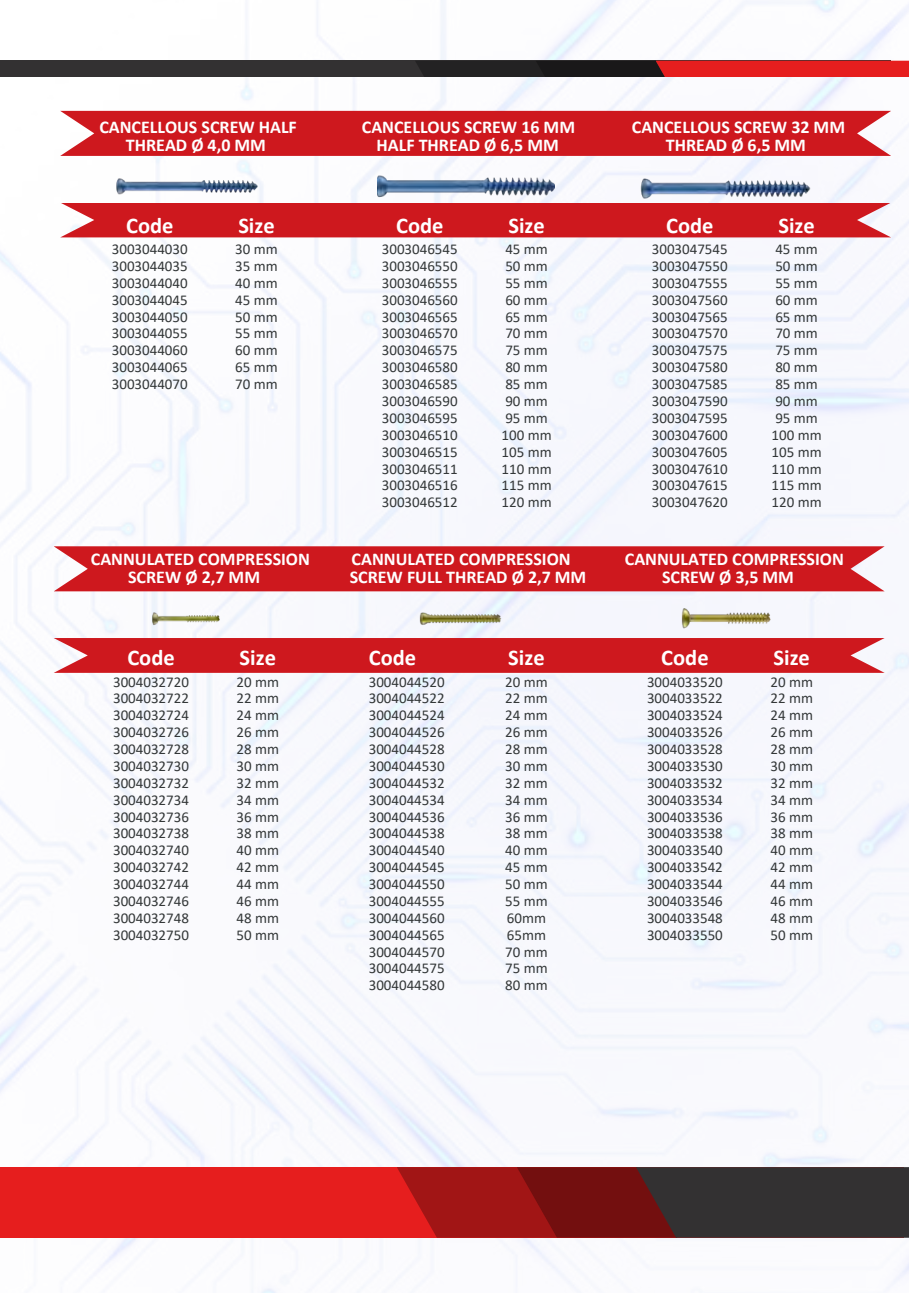
<style>
.page{position:relative;width:909px;height:1293px;background:#fff}
.page>*{position:absolute;margin:0;border:0;box-sizing:border-box;transform-origin:0 0}
.t1{font:700 22.5px "Calibri";color:#fff}
.t2{font:700 18px/18px "Calibri";color:#fff;text-align:center}
.t3{font:15px/16.8px "Calibri";color:#333738;text-align:justify}
</style>
<div class="page">
<img style="left:0;top:0;width:909px;height:1293px">
<div style="left:0;top:1167px;width:903px;height:70px;background:#e61e1e"></div>
<svg style="left:397px;top:1167px;width:512px;height:70px;background:#642122"></svg>
<div style="left:0;top:61px;width:891px;height:16px;background:#333132"></div>
<svg style="left:416px;top:61px;width:493px;height:16px"></svg>
<div style="left:60px;top:203px;width:831px;height:34px;background:#ce181e"></div>
<div style="left:60px;top:111px;width:831px;height:45px;background:#ce181e"></div>
<img style="left:113px;top:169px;width:147px;height:35px">
<img style="left:378px;top:169px;width:176px;height:35px">
<img style="left:638px;top:171px;width:178px;height:33px">
<svg style="left:54px;top:638px;width:831px;height:35px;background:#cf2228"></svg>
<div style="left:54px;top:546px;width:831px;height:45px;background:#ce181e"></div>
<img style="left:150px;top:609px;width:71px;height:18px">
<img style="left:680px;top:604px;width:92px;height:29px">
<img style="left:418px;top:601px;width:95px;height:35px">
<p class="t2" style="left:99px;top:119px;width:199px">CANCELLOUS SCREW HALF<br>THREAD Ø 4,0 MM</p>
<p class="t2" style="left:362px;top:119px;width:215px">CANCELLOUS SCREW 16 MM<br>HALF THREAD Ø 6,5 MM</p>
<p class="t2" style="left:632px;top:119px;width:215px">CANCELLOUS SCREW 32 MM<br>THREAD Ø 6,5 MM</p>
<h1 class="t1" style="left:126px;top:216px;width:49px">Code</h1>
<p class="t3" style="left:112px;top:242px;width:77px">3003044030<br>3003044035<br>3003044040<br>3003044045<br>3003044050<br>3003044055<br>3003044060<br>3003044065<br>3003044070</p>
<h1 class="t1" style="left:238px;top:216px;width:38px">Size</h1>
<p class="t3" style="left:235px;top:242px;width:44px">30 mm 35 mm 40 mm 45 mm 50 mm 55 mm 60 mm 65 mm 70 mm</p>
<h1 class="t1" style="left:396px;top:216px;width:49px">Code</h1>
<p class="t3" style="left:382px;top:242px;width:77px">3003046545<br>3003046550<br>3003046555<br>3003046560<br>3003046565<br>3003046570<br>3003046575<br>3003046580<br>3003046585<br>3003046590<br>3003046595<br>3003046510<br>3003046515<br>3003046511<br>3003046516<br>3003046512</p>
<h1 class="t1" style="left:508px;top:216px;width:38px">Size</h1>
<p class="t3" style="left:502px;top:242px;width:52px;text-align:left">45 mm<br>50 mm<br>55 mm<br>60 mm<br>65 mm<br>70 mm<br>75 mm<br>80 mm<br>85 mm<br>90 mm<br>95 mm<br>100 mm<br>105 mm<br>110 mm<br>115 mm<br>120 mm</p>
<h1 class="t1" style="left:666px;top:216px;width:49px">Code</h1>
<p class="t3" style="left:652px;top:242px;width:77px">3003047545<br>3003047550<br>3003047555<br>3003047560<br>3003047565<br>3003047570<br>3003047575<br>3003047580<br>3003047585<br>3003047590<br>3003047595<br>3003047600<br>3003047605<br>3003047610<br>3003047615<br>3003047620</p>
<h1 class="t1" style="left:778px;top:216px;width:38px">Size</h1>
<p class="t3" style="left:772px;top:242px;width:52px;text-align:left">45 mm<br>50 mm<br>55 mm<br>60 mm<br>65 mm<br>70 mm<br>75 mm<br>80 mm<br>85 mm<br>90 mm<br>95 mm<br>100 mm<br>105 mm<br>110 mm<br>115 mm<br>120 mm</p>
<p class="t2" style="left:128px;top:551px;width:183px;text-align:left;text-indent:-37px">CANNULATED COMPRESSION<br>SCREW Ø 2,7 MM</p>
<p class="t2" style="left:350px;top:551px;width:238px;text-align:left">CANNULATED COMPRESSION<br>SCREW FULL THREAD Ø 2,7 MM</p>
<p class="t2" style="left:662px;top:551px;width:183px;text-align:left;text-indent:-37px">CANNULATED COMPRESSION<br>SCREW Ø 3,5 MM</p>
<h1 class="t1" style="left:127px;top:648px;width:49px">Code</h1>
<p class="t3" style="left:113px;top:674px;width:77px">3004032720<br>3004032722<br>3004032724<br>3004032726<br>3004032728<br>3004032730<br>3004032732<br>3004032734<br>3004032736<br>3004032738<br>3004032740<br>3004032742<br>3004032744<br>3004032746<br>3004032748<br>3004032750</p>
<h1 class="t1" style="left:240px;top:648px;width:38px">Size</h1>
<p class="t3" style="left:237px;top:674px;width:44px">20 mm 22 mm 24 mm 26 mm 28 mm 30 mm 32 mm 34 mm 36 mm 38 mm 40 mm 42 mm 44 mm 46 mm 48 mm 50 mm</p>
<h1 class="t1" style="left:369px;top:648px;width:49px">Code</h1>
<p class="t3" style="left:369px;top:674px;width:77px">3004044520<br>3004044522<br>3004044524<br>3004044526<br>3004044528<br>3004044530<br>3004044532<br>3004044534<br>3004044536<br>3004044538<br>3004044540<br>3004044545<br>3004044550<br>3004044555<br>3004044560<br>3004044565<br>3004044570<br>3004044575<br>3004044580</p>
<h1 class="t1" style="left:508px;top:648px;width:38px">Size</h1>
<p class="t3" style="left:505px;top:674px;width:44px">20 mm 22 mm 24 mm 26 mm 28 mm 30 mm 32 mm 34 mm 36 mm 38 mm 40 mm 45 mm 50 mm 55 mm 60mm 65mm 70 mm 75 mm 80 mm</p>
<h1 class="t1" style="left:661px;top:648px;width:49px">Code</h1>
<p class="t3" style="left:647px;top:674px;width:77px">3004033520<br>3004033522<br>3004033524<br>3004033526<br>3004033528<br>3004033530<br>3004033532<br>3004033534<br>3004033536<br>3004033538<br>3004033540<br>3004033542<br>3004033544<br>3004033546<br>3004033548<br>3004033550</p>
<h1 class="t1" style="left:774px;top:648px;width:38px">Size</h1>
<p class="t3" style="left:770px;top:674px;width:44px">20 mm 22 mm 24 mm 26 mm 28 mm 30 mm 32 mm 34 mm 36 mm 38 mm 40 mm 42 mm 44 mm 46 mm 48 mm 50 mm</p>
</div>
